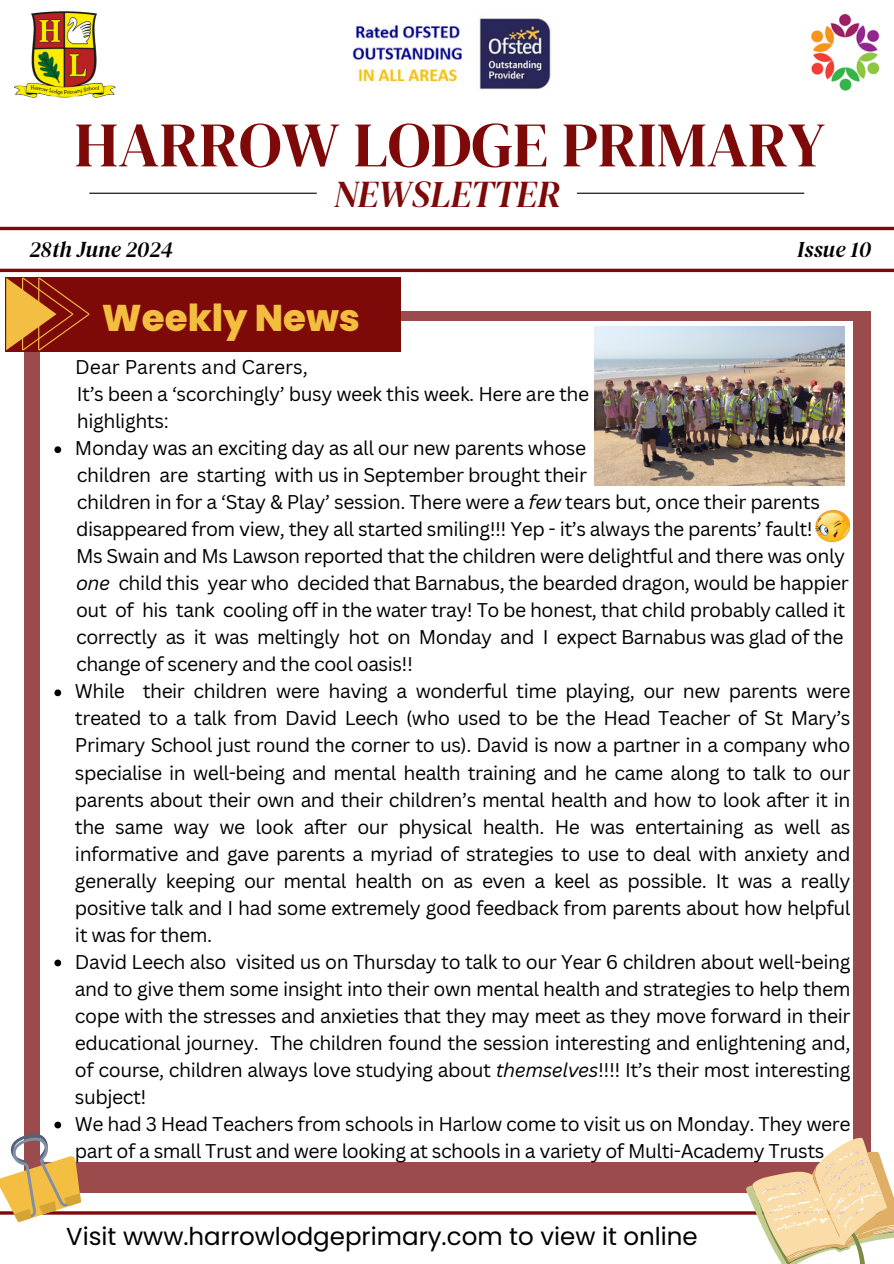
<style>
.page{position:relative;width:894px;height:1264px;background:#fff}
.page>*{position:absolute;margin:0;border:0;box-sizing:border-box;transform-origin:0 0}
.t1{font:63.3px "DM Serif Display";color:#7d0909}
.t2{font:italic 37.5px "DM Serif Display";color:#7d0909}
.t3{font:800 37.2px "Poppins";color:#f3bd40}
.t4{font:24.45px "Poppins";color:#000}
.t5{font:italic 22.5px "DM Serif Display";color:#000}
.t6{font:19.35px/27px "Canva Sans";letter-spacing:-.025em;color:#000}
.s1{font-style:italic}
</style>
<div class="page">
<hr style="left:89px;top:193px;width:227px;height:1px;background:#000">
<hr style="left:0;top:227px;width:893px;height:3px;background:#7d0909">
<hr style="left:0;top:269px;width:893px;height:3px;background:#7d0909">
<hr style="left:0;top:1211px;width:893px;height:3px;background:#7d0909">
<hr style="left:576px;top:193px;width:228px;height:1px;background:#000">
<div style="left:24px;top:311px;width:846px;height:881px;background:#9b4b4b"></div>
<div style="left:40px;top:320px;width:812px;height:841px;background:#fff"></div>
<div style="left:5px;top:278px;width:395px;height:74px;background:#7d0909"></div>
<svg style="left:745px;top:1137px;width:148px;height:126px"></svg>
<img style="left:15px;top:11px;width:100px;height:86px">
<svg style="left:6px;top:278px;width:83px;height:72px"></svg>
<img style="left:352px;top:18px;width:199px;height:72px">
<img style="left:811px;top:13px;width:69px;height:78px">
<img style="left:594px;top:326px;width:250px;height:160px">
<svg style="left:54px;top:446px;width:7px;height:7px"></svg>
<svg style="left:54px;top:689px;width:7px;height:7px"></svg>
<svg style="left:54px;top:959px;width:7px;height:7px"></svg>
<svg style="left:0;top:1121px;width:88px;height:102px"></svg>
<img style="left:815px;top:510px;width:34px;height:31px">
<p class="t1" style="left:74px;top:101px;width:752px">HARROW LODGE PRIMARY</p>
<p class="t2" style="left:334px;top:168px;width:228px">NEWSLETTER</p>
<h5 class="t5" style="left:29px;top:234px;width:145px">28th June 2024</h5>
<p class="t5" style="left:797px;top:234px;width:75px">Issue 10</p>
<p class="t3" style="left:102px;top:292px;width:259px">Weekly News</p>
<h3 class="t6" style="left:75px;top:353px;width:515px">Dear Parents and Carers,<br>It’s been a ‘scorchingly’ busy week this week. Here are the highlights:</h3>
<p class="t6" style="left:75px;top:434px;width:512px">Monday was an exciting day as all our new parents whose</p>
<p class="t6" style="left:76px;top:461px;width:773px">children are starting with us in September brought their<br>children in for a ‘Stay &amp; Play’ session. There were a <span class="s1">few</span> tears but, once their parents disappeared from view, they all started smiling!!! Yep - it’s always the parents’ fault!<br>Ms Swain and Ms Lawson reported that the children were delightful and there was only <span class="s1">one</span> child this year who decided that Barnabus, the bearded dragon, would be happier out of his tank cooling off in the water tray! To be honest, that child probably called it correctly as it was meltingly hot on Monday and I expect Barnabus was glad of the</p>
<p class="t6" style="left:75px;top:650px;width:776px">change of scenery and the cool oasis!!<br>While their children were having a wonderful time playing, our new parents were treated to a talk from David Leech (who used to be the Head Teacher of St Mary’s Primary School just round the corner to us). David is now a partner in a company who specialise in well-being and mental health training and he came along to talk to our parents about their own and their children’s mental health and how to look after it in the same way we look after our physical health. He was entertaining as well as informative and gave parents a myriad of strategies to use to deal with anxiety and generally keeping our mental health on as even a keel as possible. It was a really positive talk and I had some extremely good feedback from parents about how helpful it was for them.<br>David Leech also visited us on Thursday to talk to our Year 6 children about well-being and to give them some insight into their own mental health and strategies to help them cope with the stresses and anxieties that they may meet as they move forward in their educational journey. The children found the session interesting and enlightening and, of course, children always love studying about <span class="s1">themselves</span>!!!! It’s their most interesting subject!<br>We had 3 Head Teachers from schools in Harlow come to visit us on Monday. They were part of a small Trust and were looking at schools in a variety of Multi-Academy Trusts</p>
<p class="t4" style="left:66px;top:1219px;width:633px">Visit www.harrowlodgeprimary.com to view it online</p>
</div>
